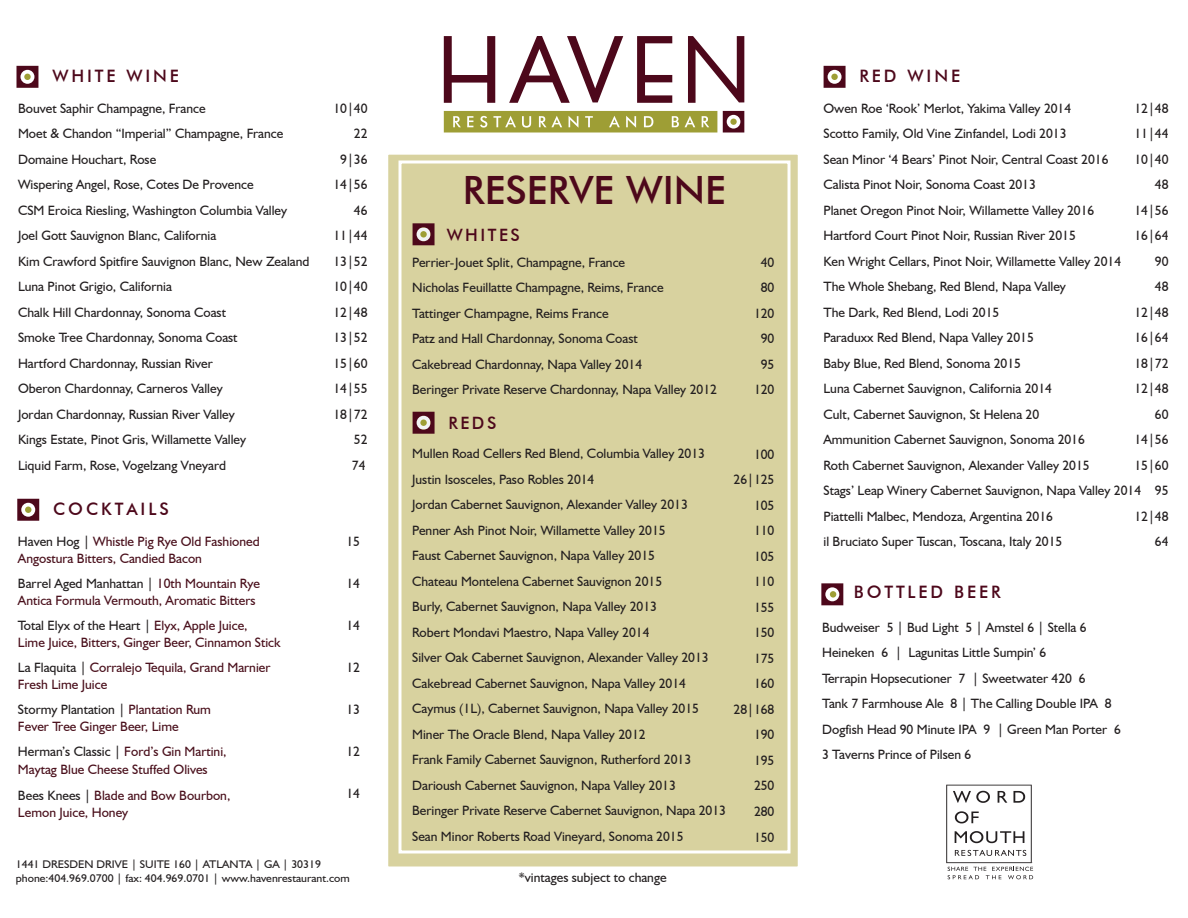
<style>
.page{position:relative;width:1188px;height:918px;background:#fff}
.page>*{position:absolute;margin:0;border:0;box-sizing:border-box;transform-origin:0 0}
.t1{font:500 39px "Futura BT";color:#4d081b}
.t2{font:500 17.1px "Futura BT";letter-spacing:.17em;color:#4d081b}
.t3{font:13.5px/25.5px "Humanist 521 BT";color:#231f20}
.t4{font:13.5px/16.5px "Humanist 521 BT";color:#4a101c}
.t5{font:11.1px/14.2px "Humanist 521 BT";color:#231f20;scale:1.06 1}
.s1{color:#231f20}
</style>
<div class="page">
<div style="left:385px;top:152px;width:416px;height:717px;background:#d8d29f;border:3px solid #fff"></div>
<svg style="left:16px;top:66px;width:22px;height:22px"></svg>
<div style="left:24px;top:74px;width:7px;height:6px;background:#9e9e35;border-radius:50%"></div>
<svg style="left:824px;top:66px;width:22px;height:22px"></svg>
<div style="left:831px;top:74px;width:7px;height:6px;background:#9e9e35;border-radius:50%"></div>
<svg style="left:17px;top:499px;width:22px;height:22px"></svg>
<svg style="left:413px;top:223px;width:22px;height:22px"></svg>
<div style="left:420px;top:231px;width:7px;height:7px;background:#9e9e35;border-radius:50%"></div>
<svg style="left:413px;top:412px;width:22px;height:22px"></svg>
<div style="left:420px;top:420px;width:7px;height:6px;background:#9e9e35;border-radius:50%"></div>
<svg style="left:946px;top:785px;width:87px;height:94px"></svg>
<svg style="left:821px;top:583px;width:22px;height:22px"></svg>
<div style="left:830px;top:591px;width:6px;height:7px;background:#9e9e35;border-radius:50%"></div>
<div style="left:399px;top:161px;width:392px;height:693px;border:3px solid #fff"></div>
<svg style="left:444px;top:111px;width:273px;height:22px;background:#abab50"></svg>
<svg style="left:444px;top:36px;width:300px;height:67px"></svg>
<svg style="left:723px;top:111px;width:21px;height:22px"></svg>
<div style="left:730px;top:119px;width:7px;height:6px;background:#9e9e35;border-radius:50%"></div>
<p class="t2" style="left:52px;top:65px;width:128px">WHITE WINE</p>
<p class="t3" style="left:18px;top:95px;width:293px">Bouvet Saphir Champagne, France<br>Moet &amp; Chandon “Imperial” Champagne, France Domaine Houchart, Rose<br>Wispering Angel, Rose, Cotes De Provence<br>CSM Eroica Riesling, Washington Columbia Valley Joel Gott Sauvignon Blanc, California<br>Kim Crawford Spitfire Sauvignon Blanc, New Zealand Luna Pinot Grigio, California<br>Chalk Hill Chardonnay, Sonoma Coast<br>Smoke Tree Chardonnay, Sonoma Coast<br>Hartford Chardonnay, Russian River<br>Oberon Chardonnay, Carneros Valley<br>Jordan Chardonnay, Russian River Valley<br>Kings Estate, Pinot Gris, Willamette Valley<br>Liquid Farm, Rose, Vogelzang Vneyard</p>
<p class="t2" style="left:53px;top:498px;width:117px">COCKTAILS</p>
<p class="t4" style="left:18px;top:533px;width:243px"><span class="s1">Haven Hog |</span> Whistle Pig Rye Old Fashioned<br>Angostura Bitters, Candied Bacon</p>
<p class="t4" style="left:18px;top:575px;width:244px"><span class="s1">Barrel Aged Manhattan |</span> 10th Mountain Rye<br>Antica Formula Vermouth, Aromatic Bitters</p>
<p class="t4" style="left:18px;top:617px;width:264px"><span class="s1">Total Elyx of the Heart |</span> Elyx, Apple Juice,<br>Lime Juice, Bitters, Ginger Beer, Cinnamon Stick</p>
<p class="t4" style="left:18px;top:659px;width:254px"><span class="s1">La Flaquita |</span> Corralejo Tequila, Grand Marnier<br>Fresh Lime Juice</p>
<p class="t4" style="left:18px;top:701px;width:194px"><span class="s1">Stormy Plantation |</span> Plantation Rum<br>Fever Tree Ginger Beer, Lime</p>
<p class="t4" style="left:18px;top:742px;width:210px;line-height:18px"><span class="s1">Herman’s Classic |</span> Ford’s Gin Martini,<br>Maytag Blue Cheese Stuffed Olives</p>
<p class="t4" style="left:18px;top:786px;width:214px;line-height:18px"><span class="s1">Bees Knees |</span> Blade and Bow Bourbon,<br>Lemon Juice, Honey</p>
<p class="t2" style="left:859px;top:65px;width:102px">RED WINE</p>
<p class="t3" style="left:824px;top:95px;width:299px">Owen Roe ‘Rook’ Merlot, Yakima Valley 2014<br>Scotto Family, Old Vine Zinfandel, Lodi 2013<br>Sean Minor ‘4 Bears’ Pinot Noir, Central Coast 2016<br>Calista Pinot Noir, Sonoma Coast 2013<br>Planet Oregon Pinot Noir, Willamette Valley 2016<br>Hartford Court Pinot Noir, Russian River 2015<br>Ken Wright Cellars, Pinot Noir, Willamette Valley 2014<br>The Whole Shebang, Red Blend, Napa Valley<br>The Dark, Red Blend, Lodi 2015<br>Paraduxx Red Blend, Napa Valley 2015<br>Baby Blue, Red Blend, Sonoma 2015<br>Luna Cabernet Sauvignon, California 2014<br>Cult, Cabernet Sauvignon, St Helena 20</p>
<p class="t3" style="left:333px;top:95px;width:36px;text-align:right">10|40<br>22<br>9|36<br>14|56<br>46<br>11|44<br>13|52<br>10|40<br>12|48<br>13|52<br>15|60<br>14|55<br>18|72<br>52</p>
<p class="t3" style="left:1134px;top:95px;width:36px;text-align:right">12|48<br>11|44<br>10|40<br>48<br>14|56<br>16|64<br>90<br>48<br>12|48<br>16|64<br>18|72<br>12|48</p>
<p class="t3" style="left:1134px;top:426px;width:36px;text-align:right">14|56<br>15|60<br>95<br>12|48</p>
<h1 class="t1" style="left:463px;top:166px;width:265px">RESERVE WINE</h1>
<p class="t2" style="left:447px;top:224px;width:75px">WHITES</p>
<p class="t3" style="left:412px;top:249px;width:306px">Perrier-Jouet Split, Champagne, France<br>Nicholas Feuillatte Champagne, Reims, France<br>Tattinger Champagne, Reims France<br>Patz and Hall Chardonnay, Sonoma Coast<br>Cakebread Chardonnay, Napa Valley 2014<br>Beringer Private Reserve Chardonnay, Napa Valley 2012</p>
<p class="t3" style="left:754px;top:249px;width:22px;text-align:center">40<br>80<br>120<br>90<br>95<br>120</p>
<p class="t3" style="left:1155px;top:401px;width:15px">60</p>
<p class="t2" style="left:448px;top:412px;width:50px">REDS</p>
<p class="t3" style="left:824px;top:426px;width:319px">Ammunition Cabernet Sauvignon, Sonoma 2016<br>Roth Cabernet Sauvignon, Alexander Valley 2015<br>Stags’ Leap Winery Cabernet Sauvignon, Napa Valley 2014<br>Piattelli Malbec, Mendoza, Argentina 2016<br>il Bruciato Super Tuscan, Toscana, Italy 2015</p>
<p class="t3" style="left:412px;top:440px;width:315px">Mullen Road Cellers Red Blend, Columbia Valley 2013<br>Justin Isosceles, Paso Robles 2014<br>Jordan Cabernet Sauvignon, Alexander Valley 2013<br>Penner Ash Pinot Noir, Willamette Valley 2015<br>Faust Cabernet Sauvignon, Napa Valley 2015<br>Chateau Montelena Cabernet Sauvignon 2015<br>Burly, Cabernet Sauvignon, Napa Valley 2013<br>Robert Mondavi Maestro, Napa Valley 2014<br>Silver Oak Cabernet Sauvignon, Alexander Valley 2013<br>Cakebread Cabernet Sauvignon, Napa Valley 2014<br>Caymus (1L), Cabernet Sauvignon, Napa Valley 2015<br>Miner The Oracle Blend, Napa Valley 2012<br>Frank Family Cabernet Sauvignon, Rutherford 2013<br>Darioush Cabernet Sauvignon, Napa Valley 2013<br>Beringer Private Reserve Cabernet Sauvignon, Napa 2013<br>Sean Minor Roberts Road Vineyard, Sonoma 2015</p>
<p class="t3" style="left:734px;top:441px;width:42px;text-align:right">100<br>26|125<br>105<br>110<br>105<br>110<br>155<br>150<br>175<br>160<br>28|168<br>190<br>195<br>250<br>280<br>150</p>
<p class="t3" style="left:352px;top:452px;width:15px">74</p>
<p class="t3" style="left:346px;top:528px;width:15px">15</p>
<p class="t3" style="left:1155px;top:528px;width:15px">64</p>
<p class="t3" style="left:346px;top:570px;width:15px">14</p>
<p class="t3" style="left:346px;top:612px;width:15px">14</p>
<p class="t3" style="left:346px;top:654px;width:15px">12</p>
<p class="t3" style="left:346px;top:696px;width:15px">13</p>
<p class="t3" style="left:346px;top:738px;width:15px">12</p>
<p class="t3" style="left:346px;top:780px;width:15px">14</p>
<p class="t2" style="left:854px;top:581px;width:148px">BOTTLED BEER</p>
<p class="t3" style="left:822px;top:614px;width:300px">Budweiser 5 | Bud Light 5 | Amstel 6 | Stella 6<br>Heineken 6 | Lagunitas Little Sumpin’ 6<br>Terrapin Hopsecutioner 7 | Sweetwater 420 6<br>Tank 7 Farmhouse Ale 8 | The Calling Double IPA 8<br>Dogfish Head 90 Minute IPA 9 | Green Man Porter 6<br>3 Taverns Prince of Pilsen 6</p>
<p class="t5" style="left:16px;top:856px;width:317px">1441 DRESDEN DRIVE | SUITE 160 | ATLANTA | GA | 30319 phone:404.969.0700 | fax: 404.969.0701 | www.havenrestaurant.com</p>
<p class="t3" style="left:519px;top:864px;width:149px">*vintages subject to change</p>
</div>
